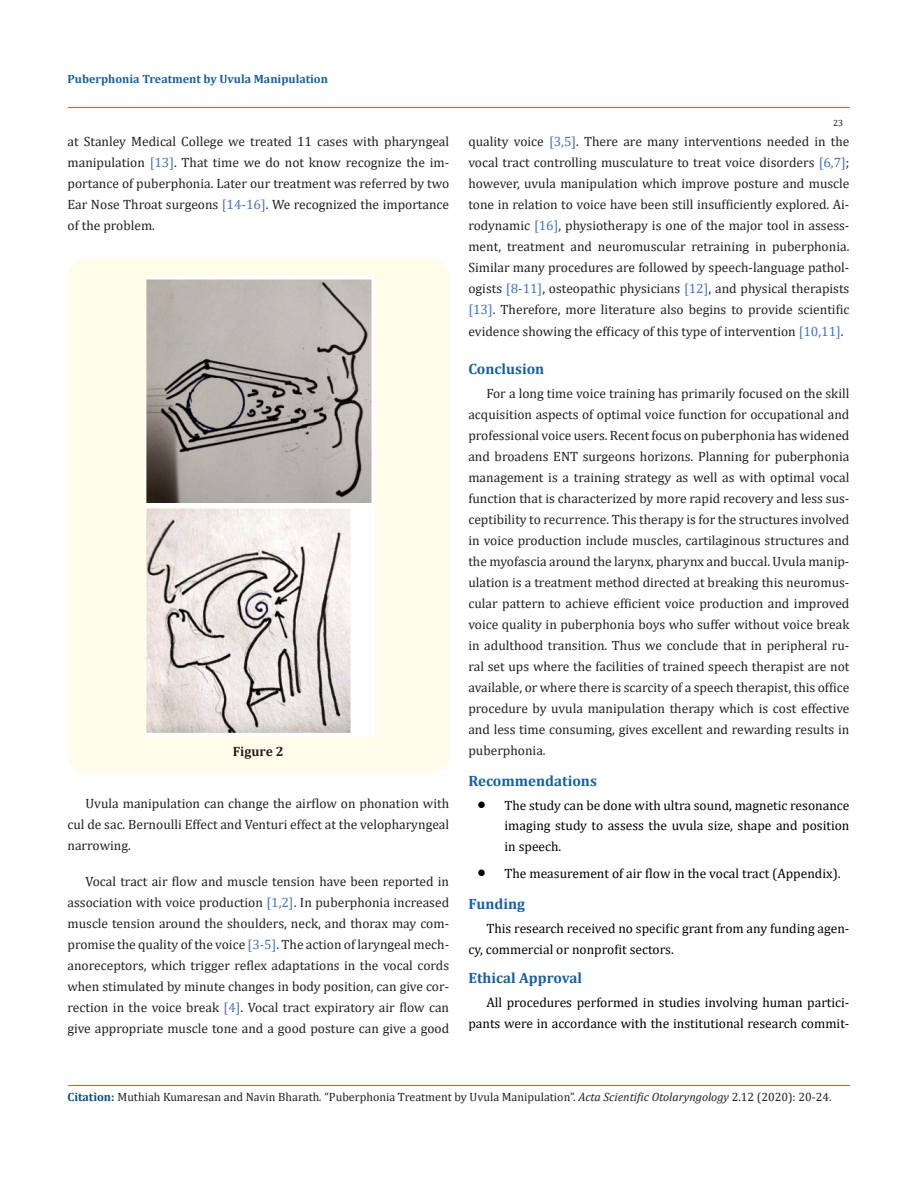
<style>
.page{position:relative;width:917px;height:1188px;background:#fff}
.page>*{position:absolute;margin:0;border:0;box-sizing:border-box;transform-origin:0 0}
.Pa0{font:700 15px "Cambria";color:#1560a6}
.t1{font:13.5px/21px "Cambria";color:#231f20;text-align:justify}
.Pa0-2{font:13.5px/20.2px "Cambria";color:#000;text-align:justify}
.t2{font:700 13.5px "Cambria";color:#231f20}
.t3{font:12px "Cambria";color:#231f20}
.t4{font:700 12px "Cambria";color:#1560a6}
.t5{font:9px "Cambria";color:#231f20}
.s1{color:#4472c4}
.s2{font-weight:700;color:#035089}
.s3{font-style:italic}
</style>
<div class="page">
<div style="left:68px;top:258px;width:381px;height:515px;background:#fffde9;border-radius:18px"></div>
<img style="left:145px;top:277px;width:229px;height:459px">
<hr style="left:68px;top:108px;width:781px;height:1px;background:#e05d1a">
<hr style="left:68px;top:1085px;width:781px;height:1px;background:#e05d1a">
<p class="t4" style="left:68px;top:70px;width:262px">Puberphonia Treatment by Uvula Manipulation</p>
<p class="t1" style="left:68px;top:130px;width:383px">at Stanley Medical College we treated 11 cases with pharyngeal manipulation <span class="s1">[13]</span>. That time we do not know recognize the im&shy;portance of puberphonia. Later our treatment was referred by two Ear Nose Throat surgeons <span class="s1">[14-16]</span>. We recognized the importance of the problem.</p>
<p class="t2" style="left:233px;top:742px;width:52px">Figure 2</p>
<p class="t1" style="left:68px;top:793px;width:383px;text-indent:18px">Uvula manipulation can change the airflow on phonation with cul de sac. Bernoulli Effect and Venturi effect at the velopharyngeal narrowing.</p>
<p class="t1" style="left:68px;top:871px;width:383px;text-indent:18px">Vocal tract air flow and muscle tension have been reported in association with voice production <span class="s1">[1,2]</span>. In puberphonia increased muscle tension around the shoulders, neck, and thorax may com&shy;promise the quality of the voice <span class="s1">[3-5]</span>. The action of laryngeal mech&shy;anoreceptors, which trigger reflex adaptations in the vocal cords when stimulated by minute changes in body position, can give cor&shy;rection in the voice break <span class="s1">[4]</span>. Vocal tract expiratory air flow can give appropriate muscle tone and a good posture can give a good</p>
<p class="t5" style="left:833px;top:118px;width:11px">23</p>
<p class="t1" style="left:468px;top:130px;width:382px">quality voice <span class="s1">[3,5]</span>. There are many interventions needed in the vocal tract controlling musculature to treat voice disorders <span class="s1">[6,7]</span>; however, uvula manipulation which improve posture and muscle tone in relation to voice have been still insufficiently explored. Ai&shy;rodynamic <span class="s1">[16]</span>, physiotherapy is one of the major tool in assess&shy;ment, treatment and neuromuscular retraining in puberphonia.<br>Similar many procedures are followed by speech-language pathol&shy;ogists <span class="s1">[8-11]</span>, osteopathic physicians <span class="s1">[12]</span>, and physical therapists <span class="s1">[13]</span>. Therefore, more literature also begins to provide scientific</p>
<p class="t1" style="left:468px;top:321px;width:377px">evidence showing the efficacy of this type of intervention <span class="s1">[10,11]</span>.</p>
<p class="Pa0" style="left:468px;top:358px;width:77px">Conclusion</p>
<p class="t1" style="left:468px;top:382px;width:382px;text-indent:18px">For a long time voice training has primarily focused on the skill acquisition aspects of optimal voice function for occupational and professional voice users. Recent focus on puberphonia has widened and broadens ENT surgeons horizons. Planning for puberphonia management is a training strategy as well as with optimal vocal function that is characterized by more rapid recovery and less sus&shy;ceptibility to recurrence. This therapy is for the structures involved in voice production include muscles, cartilaginous structures and the myofascia around the larynx, pharynx and buccal. Uvula manip&shy;ulation is a treatment method directed at breaking this neuromus&shy;cular pattern to achieve efficient voice production and improved voice quality in puberphonia boys who suffer without voice break in adulthood transition. Thus we conclude that in peripheral ru&shy;ral set ups where the facilities of trained speech therapist are not available, or where there is scarcity of a speech therapist, this office procedure by uvula manipulation therapy which is cost effective and less time consuming, gives excellent and rewarding results in puberphonia.</p>
<p class="Pa0" style="left:468px;top:770px;width:130px">Recommendations</p>
<p class="Pa0-2" style="left:504px;top:795px;width:346px;text-indent:-27px">• The study can be done with ultra sound, magnetic resonance imaging study to assess the uvula size, shape and position in speech.</p>
<p class="Pa0-2" style="left:477px;top:863px;width:365px">• The measurement of air flow in the vocal tract (Appendix).</p>
<p class="Pa0" style="left:468px;top:893px;width:58px">Funding</p>
<p class="Pa0-2" style="left:468px;top:918px;width:382px;line-height:21px;text-indent:18px">This research received no specific grant from any funding agen&shy;cy, commercial or nonprofit sectors.</p>
<p class="Pa0" style="left:468px;top:967px;width:115px">Ethical Approval</p>
<p class="Pa0-2" style="left:468px;top:992px;width:382px;line-height:21px;text-align:right">All procedures performed in studies involving human partici&shy;pants were in accordance with the institutional research commit-</p>
<p class="t3" style="left:68px;top:1089px;width:765px"><span class="s2">Citation:</span> Muthiah Kumaresan and Navin Bharath<span class="s3">.</span> “Puberphonia Treatment by Uvula Manipulation”. <span class="s3">Acta Scientific Otolaryngology</span> 2.12 (2020): 20-24.</p>
</div>
